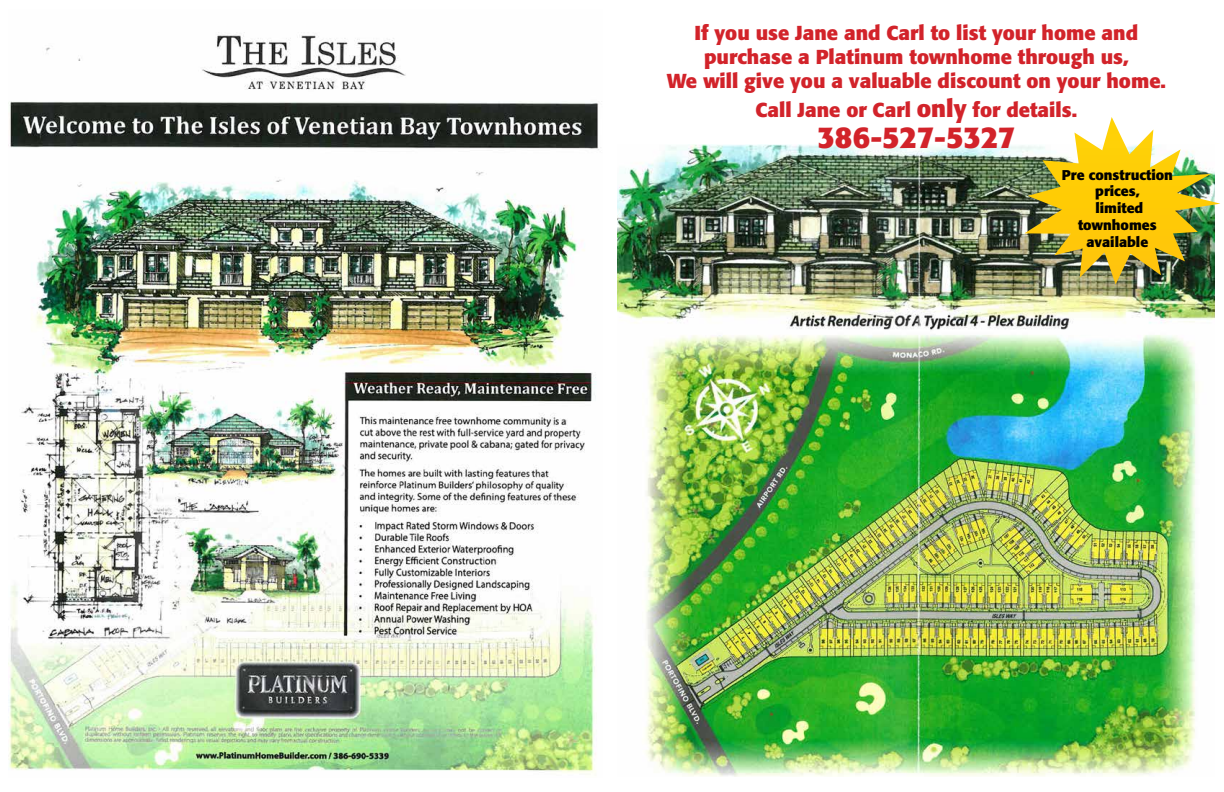
<style>
.page{position:relative;width:1224px;height:792px;background:#fff}
.page>*{position:absolute;margin:0;border:0;box-sizing:border-box;transform-origin:0 0}
.t1{font:700 30px "Formata";color:#d2232a}
.t2{font:700 20px/24px "Formata";color:#d2232a;text-align:center}
.t3{font:700 14px/16.8px "Formata";color:#000;text-align:center}
.s1{font-size:24px}
</style>
<div class="page">
<img style="left:9px;top:32px;width:590px;height:743px">
<img style="left:618px;top:144px;width:597px;height:632px">
<img style="left:1024px;top:117px;width:196px;height:167px">
<p class="t2" style="left:667px;top:21px;width:501px">If you use Jane and Carl to list your home and purchase a Platinum townhome through us,<br>We will give you a valuable discount on your home.</p>
<p class="t2" style="left:756px;top:98px;width:323px">Call Jane or Carl <span class="s1">only</span> for details.</p>
<h1 class="t1" style="left:817px;top:119px;width:200px">386-527-5327</h1>
<p class="t3" style="left:1062px;top:166px;width:113px">Pre construction prices,<br>limited townhomes available</p>
</div>
